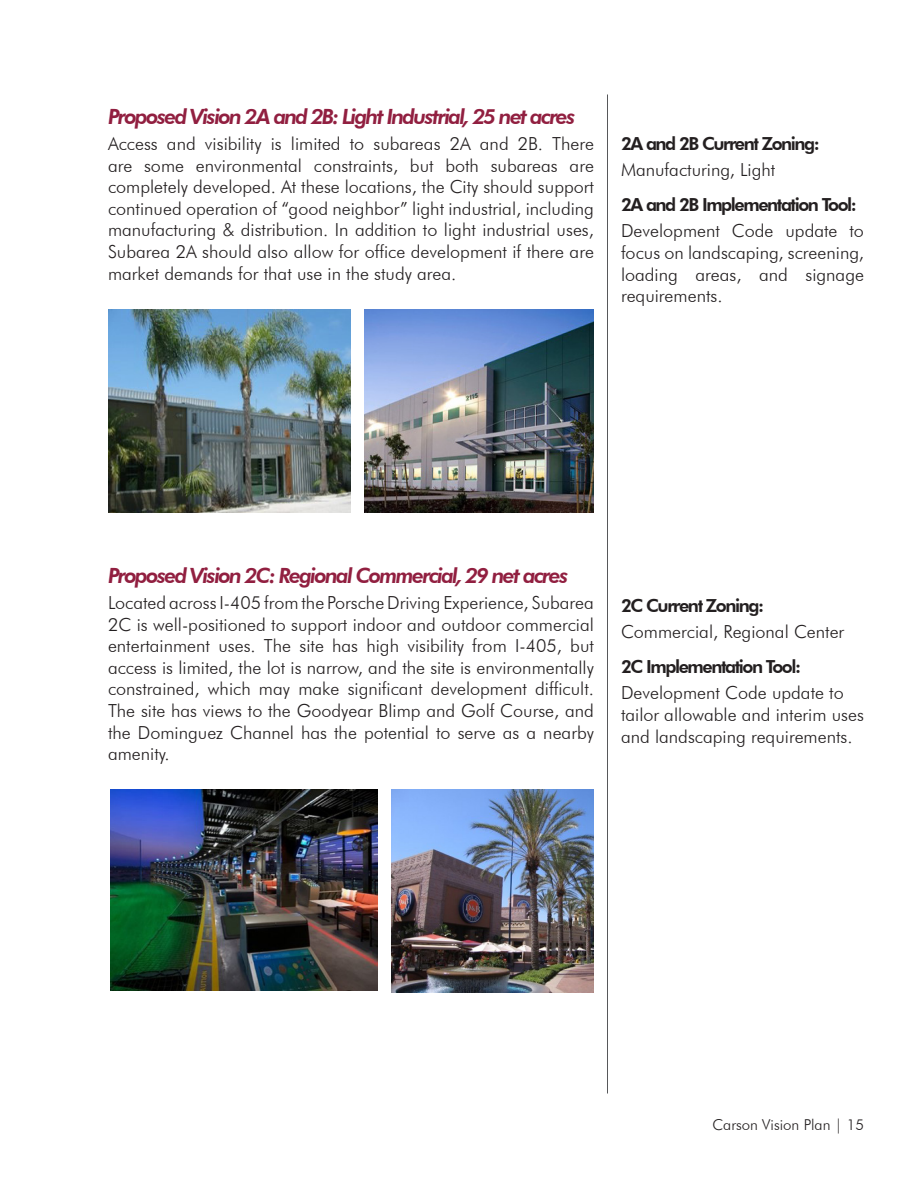
<style>
.page{position:relative;width:918px;height:1188px;background:#fff}
.page>*{position:absolute;margin:0;border:0;box-sizing:border-box;transform-origin:0 0}
.Heading_3{font:italic 800 21px "Futura BT";letter-spacing:-.08em;color:#911f40}
.Body_Text{font:300 18px/21.6px "Futura BT";color:#231f20;text-align:justify}
.Sidebar_Text{font:300 18px/21.6px "Futura BT";color:#231f20}
.Sidebar_Title{font:800 18px "Futura BT";letter-spacing:-.08em;color:#231f20}
.t1{font:300 15px "Futura BT";color:#231f20}
</style>
<div class="page">
<hr style="left:607px;top:94px;width:1px;height:1000px;background:#57585a">
<img style="left:108px;top:309px;width:243px;height:204px">
<img style="left:364px;top:309px;width:230px;height:204px">
<img style="left:392px;top:790px;width:202px;height:202px">
<img style="left:110px;top:790px;width:268px;height:200px">
<p class="Heading_3" style="left:108px;top:104px;width:469px">Proposed Vision 2A and 2B: Light Industrial, 25 net acres</p>
<p class="Body_Text" style="left:108px;top:133px;width:488px">Access and visibility is limited to subareas 2A and 2B. There are some environmental constraints, but both subareas are completely developed. At these locations, the City should support continued operation of “good neighbor” light industrial, including manufacturing &amp; distribution. In addition to light industrial uses, Subarea 2A should also allow for office development if there are market demands for that use in the study area.</p>
<p class="Sidebar_Title" style="left:621px;top:133px;width:201px">2A and 2B Current Zoning:</p>
<p class="Sidebar_Text" style="left:621px;top:159px;width:156px">Manufacturing, Light</p>
<p class="Sidebar_Title" style="left:621px;top:194px;width:238px">2A and 2B Implementation Tool:</p>
<p class="Body_Text" style="left:621px;top:220px;width:245px">Development Code update to focus on landscaping, screening, loading areas, and signage requirements.</p>
<p class="Heading_3" style="left:108px;top:563px;width:462px">Proposed Vision 2C: Regional Commercial, 29 net acres</p>
<p class="Body_Text" style="left:108px;top:592px;width:488px">Located across I-405 from the Porsche Driving Experience, Subarea 2C is well-positioned to support indoor and outdoor commercial entertainment uses. The site has high visibility from I-405, but access is limited, the lot is narrow, and the site is environmentally constrained, which may make significant development difficult.<br>The site has views to the Goodyear Blimp and Golf Course, and the Dominguez Channel has the potential to serve as a nearby amenity.</p>
<p class="Sidebar_Title" style="left:621px;top:595px;width:145px">2C Current Zoning:</p>
<p class="Sidebar_Text" style="left:621px;top:621px;width:225px">Commercial, Regional Center</p>
<p class="Sidebar_Title" style="left:621px;top:656px;width:182px">2C Implementation Tool:</p>
<p class="Sidebar_Text" style="left:621px;top:682px;width:244px">Development Code update to tailor allowable and interim uses and landscaping requirements.</p>
<p class="t1" style="left:712px;top:1116px;width:153px">Carson Vision Plan | 15</p>
</div>
